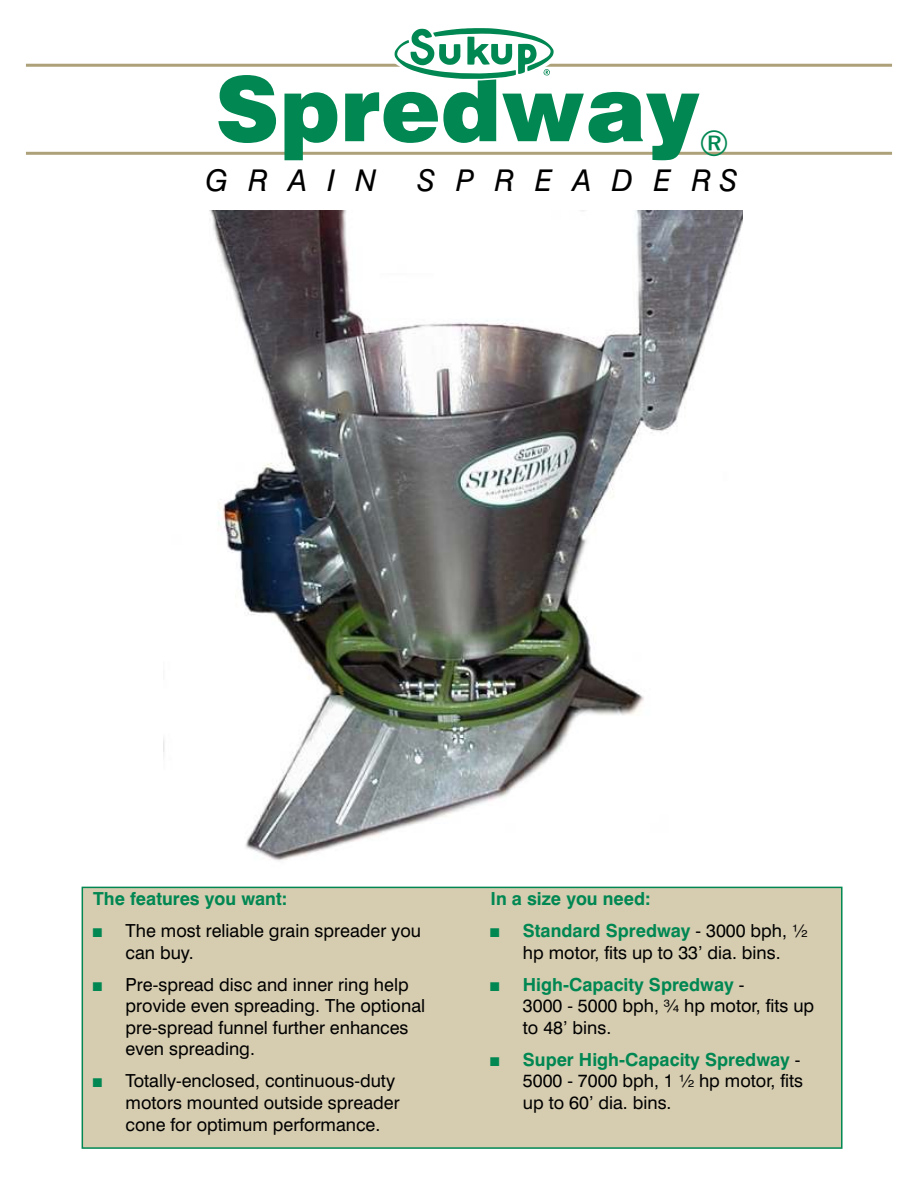
<style>
.page{position:relative;width:918px;height:1188px;background:#fff}
.page>*{position:absolute;margin:0;border:0;box-sizing:border-box;transform-origin:0 0}
.t1{font:900 89.7px "Swiss 721 BT";color:#008752}
.t2{font:36px "Swiss 721 BT";color:#008752}
.t3{font:italic 30px "Swiss 721 BT";letter-spacing:.68em;color:#000}
.t4{font:18px "Swiss 721 BT";color:#000}
.t5{font:700 18px "Swiss 721 BT";color:#008752}
.s1{font-weight:400;color:#000}
</style>
<div class="page">
<div style="left:81px;top:886px;width:762px;height:263px;background:#d6ccb0"></div>
<hr style="left:26px;top:64px;width:866px;height:3px;background:#ada17a">
<hr style="left:26px;top:152px;width:866px;height:3px;background:#ada17a">
<svg style="left:395px;top:28px;width:159px;height:51px"></svg>
<img style="left:163px;top:211px;width:579px;height:650px">
<svg style="left:93px;top:928px;width:9px;height:9px"></svg>
<svg style="left:491px;top:928px;width:8px;height:9px"></svg>
<svg style="left:93px;top:982px;width:9px;height:9px"></svg>
<svg style="left:491px;top:982px;width:8px;height:9px"></svg>
<svg style="left:93px;top:1079px;width:9px;height:8px"></svg>
<svg style="left:491px;top:1057px;width:8px;height:9px"></svg>
<h1 class="t1" style="left:215px;top:73px;width:485px">Spredway</h1>
<h2 class="t2" style="left:699px;top:128px;width:31px">®</h2>
<h3 class="t3" style="left:205px;top:169px;width:173px">GRAIN</h3>
<h3 class="t3" style="left:418px;top:169px;width:322px">SPREADER S</h3>
<p class="t5" style="left:93px;top:892px;width:196px">The features you want:</p>
<p class="t5" style="left:491px;top:892px;width:162px">In a size you need:</p>
<p class="t4" style="left:126px;top:924px;width:297px">The most reliable grain spreader you</p>
<p class="t5" style="left:523px;top:924px;width:286px">Standard Spredway <span class="s1">- 3000 bph, ½</span></p>
<p class="t4" style="left:126px;top:945px;width:70px">can buy.</p>
<p class="t4" style="left:523px;top:945px;width:259px">hp motor, fits up to 33’ dia. bins.</p>
<p class="t4" style="left:126px;top:977px;width:285px">Pre-spread disc and inner ring help</p>
<p class="t5" style="left:523px;top:977px;width:223px">High-Capacity Spredway <span class="s1">-</span></p>
<p class="t4" style="left:126px;top:999px;width:301px">provide even spreading. The optional</p>
<p class="t4" style="left:523px;top:999px;width:293px">3000 - 5000 bph, ¾ hp motor, fits up</p>
<p class="t4" style="left:126px;top:1020px;width:284px">pre-spread funnel further enhances</p>
<p class="t4" style="left:523px;top:1020px;width:90px">to 48’ bins.</p>
<p class="t4" style="left:126px;top:1042px;width:131px">even spreading.</p>
<p class="t5" style="left:523px;top:1052px;width:279px">Super High-Capacity Spredway <span class="s1">-</span></p>
<p class="t4" style="left:126px;top:1074px;width:271px">Totally-enclosed, continuous-duty</p>
<p class="t4" style="left:523px;top:1074px;width:282px">5000 - 7000 bph, 1 ½ hp motor, fits</p>
<p class="t4" style="left:126px;top:1095px;width:276px">motors mounted outside spreader</p>
<p class="t4" style="left:523px;top:1095px;width:150px">up to 60’ dia. bins.</p>
<p class="t4" style="left:126px;top:1117px;width:256px">cone for optimum performance.</p>
</div>
